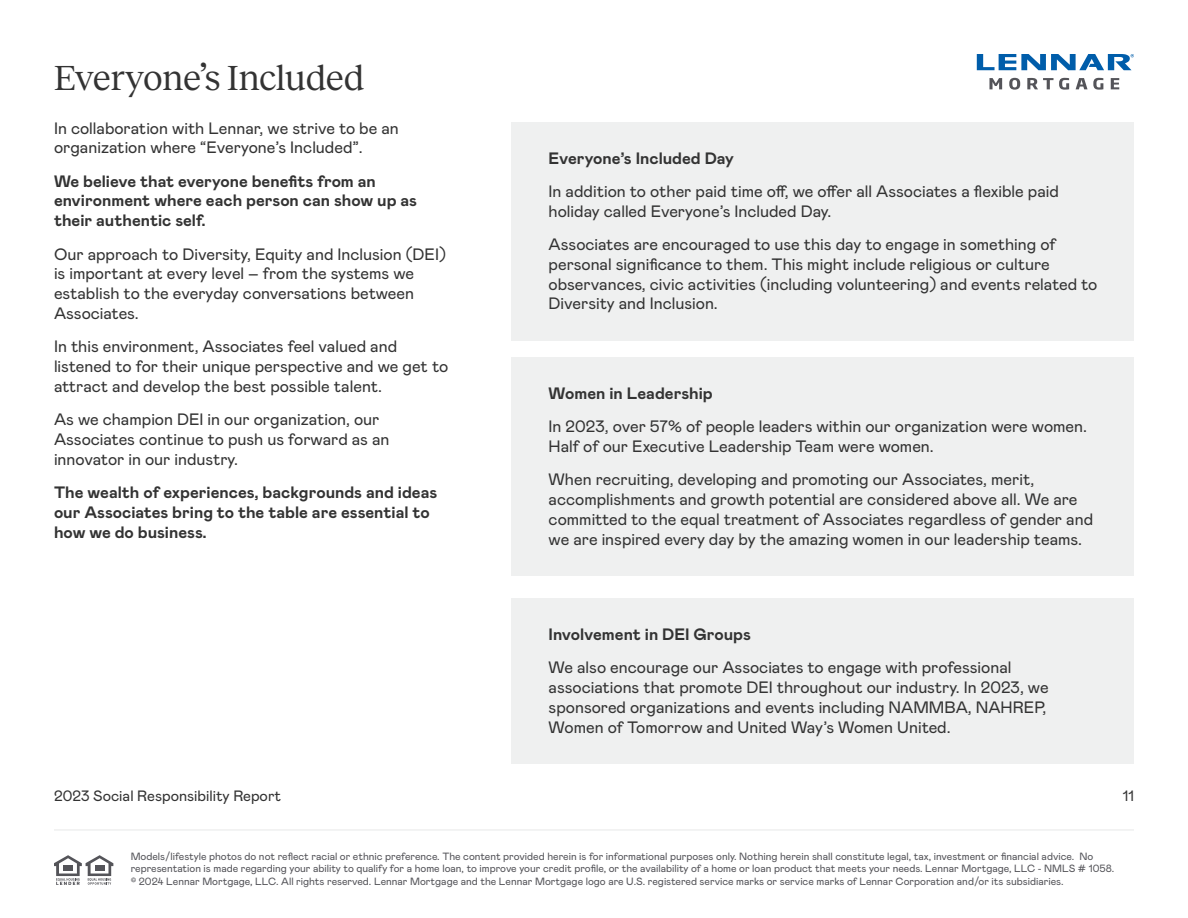
<style>
.page{position:relative;width:1188px;height:918px;background:#fff}
.page>*{position:absolute;margin:0;border:0;box-sizing:border-box;transform-origin:0 0}
.t1{font:36px "Reckless";letter-spacing:-.01em;color:#333}
.t2{font:16.5px/19.8px "Mabry Pro";color:#333}
.t3{font:700 16.5px/19.8px "Mabry Pro";color:#333}
.t4{font:15px "Mabry Pro";color:#333}
.t5{font:10.5px/12.6px "Mabry Pro";color:#545459}
</style>
<div class="page">
<hr style="left:54px;top:829px;width:1080px;height:2px;background:#eff0f0">
<svg style="left:977px;top:54px;width:157px;height:16px"></svg>
<svg style="left:989px;top:78px;width:13px;height:11px"></svg>
<svg style="left:1009px;top:78px;width:11px;height:12px"></svg>
<svg style="left:1027px;top:78px;width:42px;height:12px"></svg>
<svg style="left:1076px;top:78px;width:27px;height:12px"></svg>
<svg style="left:1111px;top:78px;width:8px;height:11px"></svg>
<svg style="left:54px;top:855px;width:59px;height:30px"></svg>
<div style="left:512px;top:122px;width:622px;height:219px;background:#eff0f0"></div>
<div style="left:512px;top:598px;width:622px;height:166px;background:#eff0f0"></div>
<div style="left:512px;top:357px;width:622px;height:219px;background:#eff0f0"></div>
<h1 class="t1" style="left:54px;top:51px;width:312px">Everyone’s Included</h1>
<p class="t2" style="left:54px;top:117px;width:346px">In collaboration with Lennar, we strive to be an organization where “Everyone’s Included”.</p>
<p class="t3" style="left:54px;top:170px;width:364px">We believe that everyone benefits from an environment where each person can show up as their authentic self.</p>
<p class="t2" style="left:54px;top:243px;width:393px">Our approach to Diversity, Equity and Inclusion (DEI) is important at every level – from the systems we establish to the everyday conversations between Associates.</p>
<p class="t2" style="left:54px;top:336px;width:396px">In this environment, Associates feel valued and listened to for their unique perspective and we get to attract and develop the best possible talent.</p>
<p class="t2" style="left:54px;top:409px;width:337px">As we champion DEI in our organization, our<br>Associates continue to push us forward as an innovator in our industry.</p>
<p class="t3" style="left:54px;top:482px;width:385px">The wealth of experiences, backgrounds and ideas our Associates bring to the table are essential to how we do business.</p>
<p class="t3" style="left:549px;top:147px;width:187px">Everyone’s Included Day</p>
<p class="t2" style="left:549px;top:180px;width:512px">In addition to other paid time off, we offer all Associates a flexible paid holiday called Everyone’s Included Day.</p>
<p class="t2" style="left:549px;top:234px;width:550px">Associates are encouraged to use this day to engage in something of personal significance to them. This might include religious or culture observances, civic activities (including volunteering) and events related to Diversity and Inclusion.</p>
<p class="t3" style="left:549px;top:383px;width:166px">Women in Leadership</p>
<p class="t2" style="left:549px;top:416px;width:540px">In 2023, over 57% of people leaders within our organization were women.<br>Half of our Executive Leadership Team were women.</p>
<p class="t2" style="left:549px;top:469px;width:546px">When recruiting, developing and promoting our Associates, merit, accomplishments and growth potential are considered above all. We are committed to the equal treatment of Associates regardless of gender and we are inspired every day by the amazing women in our leadership teams.</p>
<p class="t3" style="left:549px;top:624px;width:204px">Involvement in DEI Groups</p>
<p class="t2" style="left:549px;top:657px;width:502px">We also encourage our Associates to engage with professional associations that promote DEI throughout our industry. In 2023, we sponsored organizations and events including NAMMBA, NAHREP, Women of Tomorrow and United Way’s Women United.</p>
<p class="t4" style="left:54px;top:785px;width:229px">2023 Social Responsibility Report</p>
<p class="t4" style="left:1123px;top:785px;width:13px">11</p>
<p class="t5" style="left:131px;top:849px;width:985px">Models/lifestyle photos do not reflect racial or ethnic preference. The content provided herein is for informational purposes only. Nothing herein shall constitute legal, tax, investment or financial advice. No representation is made regarding your ability to qualify for a home loan, to improve your credit profile, or the availability of a home or loan product that meets your needs. Lennar Mortgage, LLC - NMLS # 1058. © 2024 Lennar Mortgage, LLC. All rights reserved. Lennar Mortgage and the Lennar Mortgage logo are U.S. registered service marks or service marks of Lennar Corporation and/or its subsidiaries.</p>
</div>
